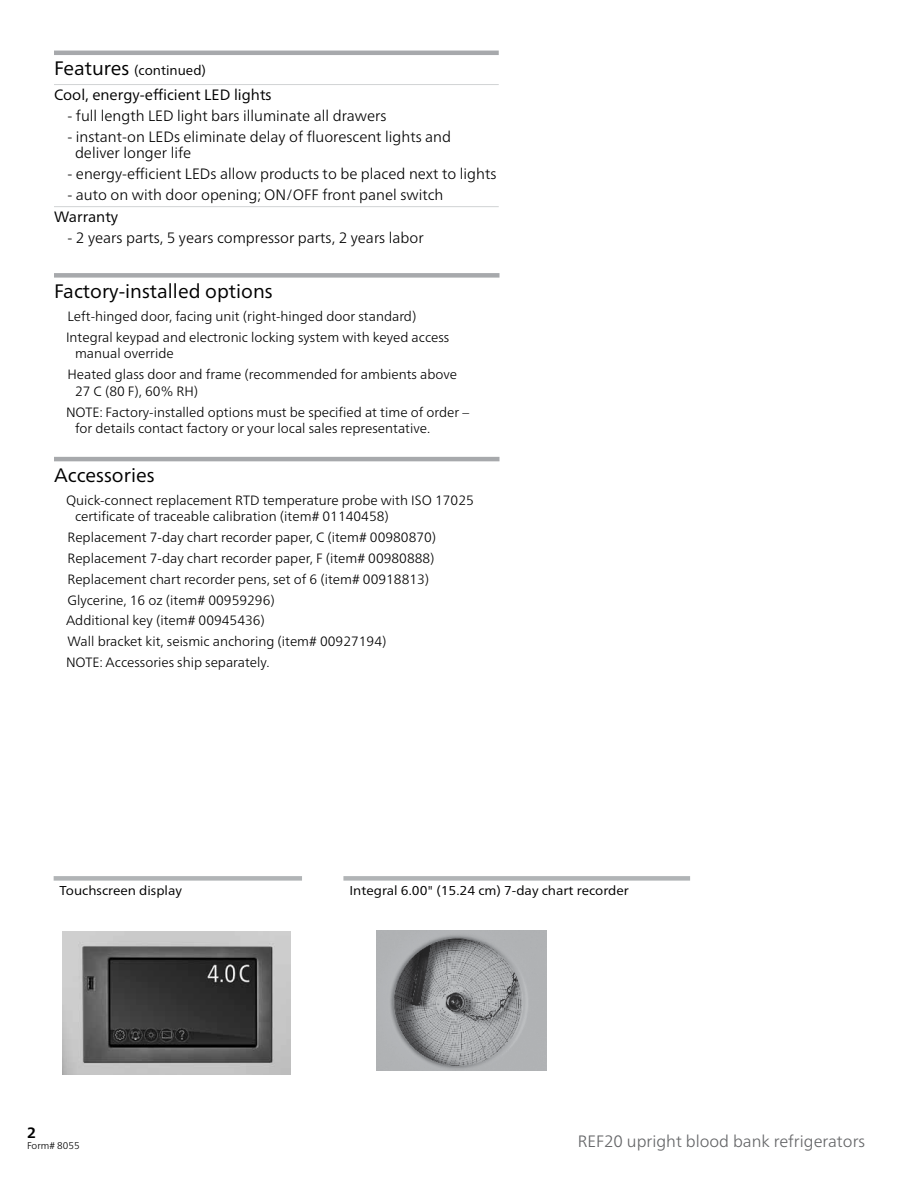
<style>
.page{position:relative;width:918px;height:1188px;background:#fff}
.page>*{position:absolute;margin:0;border:0;box-sizing:border-box;transform-origin:0 0}
.t1{font:19.5px "Frutiger Neue LT Pro";color:#000}
.t2{font:300 16.5px "Frutiger Neue LT Pro";color:#636466}
.t3{font:300 15px/16.5px "Frutiger Neue LT Pro";color:#000}
.t4{font:15px "Frutiger Neue LT Pro";color:#000}
.t5{font:700 15px "Frutiger Neue LT Pro";color:#000}
.t6{font:300 13.5px/20.9px "Frutiger Neue LT Pro";color:#000}
.t7{font:13.5px "Frutiger Neue LT Pro";color:#000}
.t8{font:12.9px "Frutiger Neue LT Pro";color:#000;scale:1.05 1}
.t9{font:300 9.75px "Frutiger Neue LT Pro";color:#000}
.s1{font-size:19.5px}
</style>
<div class="page">
<div style="left:54px;top:273px;width:446px;height:5px;background:#a7a9ac"></div>
<hr style="left:54px;top:457px;width:446px;height:4px;background:#a7a9ac">
<hr style="left:54px;top:51px;width:445px;height:4px;background:#a7a9ac">
<hr style="left:54px;top:84px;width:445px;height:1px;background:#d1d3d4">
<hr style="left:54px;top:206px;width:445px;height:1px;background:#d1d3d4">
<div style="left:54px;top:876px;width:248px;height:5px;background:#b1b4b6"></div>
<div style="left:343px;top:876px;width:347px;height:5px;background:#b1b4b6"></div>
<img style="left:377px;top:931px;width:169px;height:140px">
<img style="left:63px;top:932px;width:228px;height:142px">
<p class="t7" style="left:54px;top:62px;width:154px"><span class="s1">Features</span> (continued)</p>
<p class="t4" style="left:54px;top:86px;width:219px">Cool, energy-efficient LED lights</p>
<p class="t3" style="left:68px;top:107px;width:321px">- full length LED light bars illuminate all drawers</p>
<p class="t3" style="left:75px;top:128px;width:378px;text-indent:-8px">- instant-on LEDs eliminate delay of fluorescent lights and deliver longer life</p>
<p class="t3" style="left:68px;top:165px;width:430px">- energy-efficient LEDs allow products to be placed next to lights</p>
<p class="t3" style="left:68px;top:186px;width:377px">- auto on with door opening; ON/OFF front panel switch</p>
<p class="t4" style="left:54px;top:208px;width:66px">Warranty</p>
<p class="t3" style="left:68px;top:229px;width:358px">- 2 years parts, 5 years compressor parts, 2 years labor</p>
<h1 class="t1" style="left:54px;top:279px;width:220px">Factory-installed options</h1>
<p class="t6" style="left:66px;top:306px;width:385px">Left-hinged door, facing unit (right-hinged door standard)<br>Integral keypad and electronic locking system with keyed access</p>
<p class="t6" style="left:68px;top:343px;width:391px;text-indent:8px">manual override<br>Heated glass door and frame (recommended for ambients above</p>
<p class="t6" style="left:66px;top:380px;width:405px;text-indent:9px">27 C (80 F), 60% RH)<br>NOTE: Factory-installed options must be specified at time of order –</p>
<p class="t6" style="left:75px;top:418px;width:357px">for details contact factory or your local sales representative.</p>
<h1 class="t1" style="left:54px;top:463px;width:102px">Accessories</h1>
<p class="t6" style="left:75px;top:492px;width:400px;line-height:16.5px;text-indent:-9px">Quick-connect replacement RTD temperature probe with ISO 17025 certificate of traceable calibration (item# 01140458)</p>
<p class="t6" style="left:66px;top:527px;width:372px">Replacement 7-day chart recorder paper, C (item# 00980870)<br>Replacement 7-day chart recorder paper, F (item# 00980888)<br>Replacement chart recorder pens, set of 6 (item# 00918813)<br>Glycerine, 16 oz (item# 00959296)<br>Additional key (item# 00945436)<br>Wall bracket kit, seismic anchoring (item# 00927194)<br>NOTE: Accessories ship separately.</p>
<p class="t8" style="left:60px;top:882px;width:118px">Touchscreen display</p>
<p class="t8" style="left:349px;top:882px;width:268px">Integral 6.00" (15.24 cm) 7-day chart recorder</p>
<p class="t5" style="left:27px;top:1124px;width:10px">2</p>
<p class="t9" style="left:27px;top:1140px;width:54px">Form# 8055</p>
<p class="t2" style="left:578px;top:1131px;width:289px">REF20 upright blood bank refrigerators</p>
</div>
